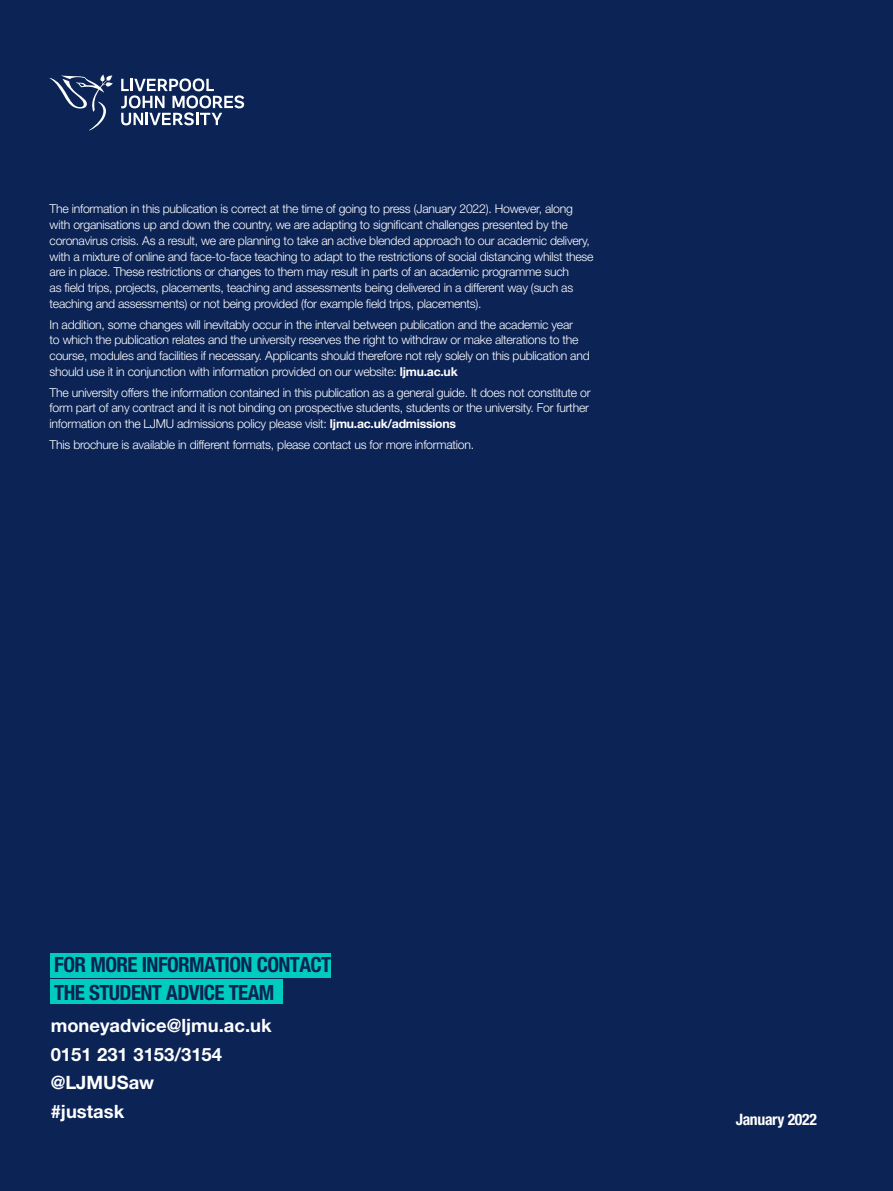
<style>
.page{position:relative;width:893px;height:1191px;background:#0b2355}
.page>*{position:absolute;margin:0;border:0;box-sizing:border-box;transform-origin:0 0}
.t1{font:700 condensed 21px/28px "Helvetica Neue LT Std";letter-spacing:-.03em;color:#0b2355}
.t2{font:700 18.38px/28.9px "Helvetica Neue LT Std";color:#fff}
.t3{font:700 condensed 15.75px "Helvetica Neue LT Std";letter-spacing:-.02em;color:#fff}
.t4{font:300 12.25px/15.8px "Helvetica Neue LT Std";letter-spacing:-.02em;color:#fff}
.s1{font-weight:700}
</style>
<div class="page">
<div style="left:51px;top:952px;width:280px;height:25px;background:#00ccbe"></div>
<div style="left:51px;top:979px;width:232px;height:24px;background:#00ccbe"></div>
<svg style="left:121px;top:78px;width:123px;height:47px"></svg>
<svg style="left:49px;top:74px;width:64px;height:57px"></svg>
<p class="t4" style="left:50px;top:201px;width:545px">The information in this publication is correct at the time of going to press (January 2022). However, along with organisations up and down the country, we are adapting to significant challenges presented by the coronavirus crisis. As a result, we are planning to take an active blended approach to our academic delivery, with a mixture of online and face-to-face teaching to adapt to the restrictions of social distancing whilst these are in place. These restrictions or changes to them may result in parts of an academic programme such<br>as field trips, projects, placements, teaching and assessments being delivered in a different way (such as teaching and assessments) or not being provided (for example field trips, placements).</p>
<p class="t4" style="left:50px;top:316px;width:542px">In addition, some changes will inevitably occur in the interval between publication and the academic year<br>to which the publication relates and the university reserves the right to withdraw or make alterations to the course, modules and facilities if necessary. Applicants should therefore not rely solely on this publication and should use it in conjunction with information provided on our website: <span class="s1">ljmu.ac.uk</span></p>
<p class="t4" style="left:50px;top:384px;width:542px">The university offers the information contained in this publication as a general guide. It does not constitute or form part of any contract and it is not binding on prospective students, students or the university. For further information on the LJMU admissions policy please visit: <span class="s1">ljmu.ac.uk/admissions</span></p>
<p class="t4" style="left:50px;top:436px;width:426px">This brochure is available in different formats, please contact us for more information.</p>
<h1 class="t1" style="left:54px;top:950px;width:278px">FOR MORE INFORMATION CONTACT<br>THE STUDENT ADVICE TEAM</h1>
<h2 class="t2" style="left:51px;top:1010px;width:222px">moneyadvice@ljmu.ac.uk<br>0151 231 3153/3154 @LJMUSaw<br>#justask</h2>
<p class="t3" style="left:736px;top:1110px;width:83px">January 2022</p>
</div>
